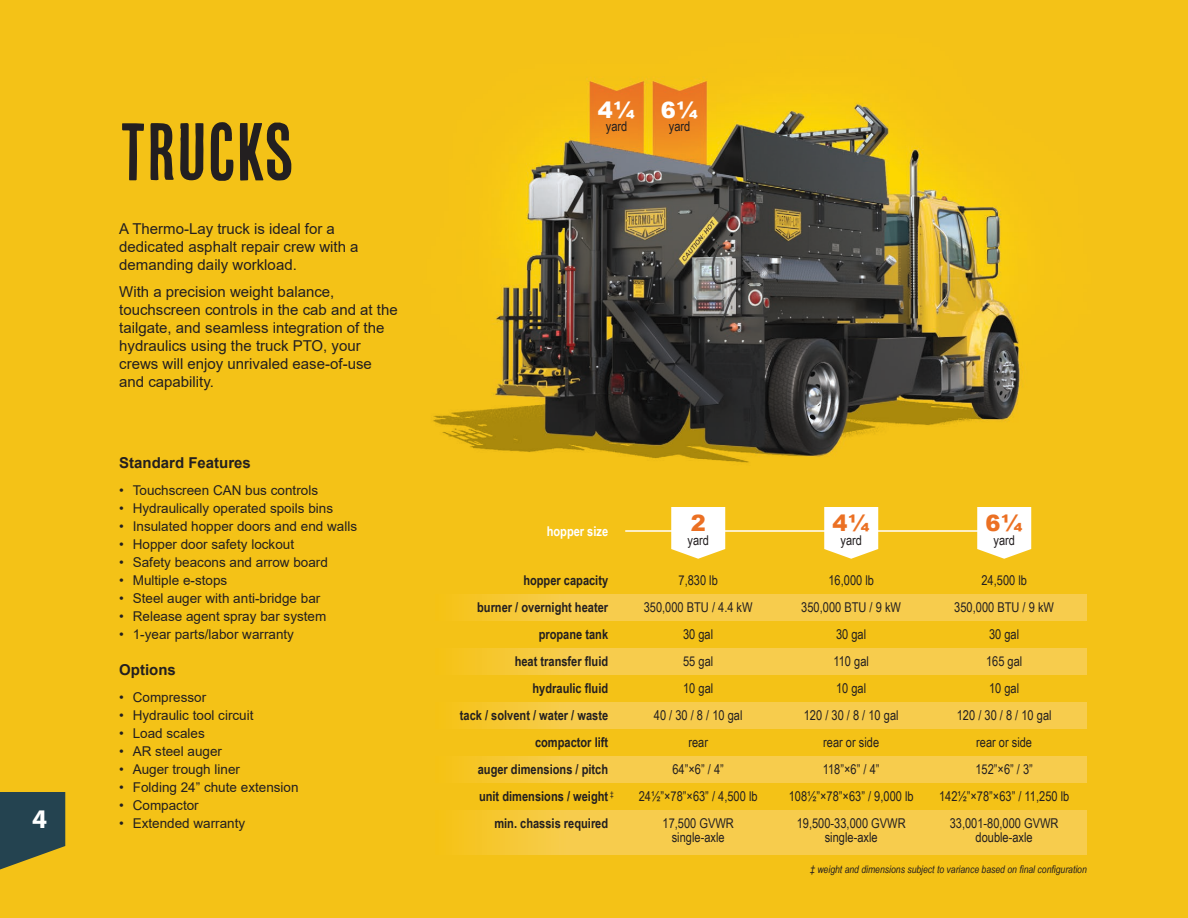
<style>
.page{position:relative;width:1188px;height:918px;background:#fff}
.page>*{position:absolute;margin:0;border:0;box-sizing:border-box;transform-origin:0 0}
.t1{font:81px "Cheap Pine Sans";color:#231f20}
.t2{font:700 27px "Myriad Pro";color:#fff}
.t3{font:900 22.5px "Arial";color:#eb7023}
.t4{font:900 22.5px "Arial";color:#fff}
.t5{font:15px/18px "Arial";color:#231f20}
.t6{font:700 15px "Arial";color:#231f20}
.t7{font:13.5px/13.5px "Arial Narrow";color:#231f20;text-align:center}
.t8{font:13.5px "Arial";color:#231f20}
.t9{font:700 13.5px "Arial Narrow";color:#231f20}
.t10{font:700 13.5px "Arial Narrow";color:#fff}
.t11{font:italic 10.5px "Arial Narrow";color:#231f20}
</style>
<div class="page">
<img style="left:0;top:0;width:1188px;height:918px">
<svg style="left:436px;top:594px;width:651px;height:27px;background:#f6cb47"></svg>
<svg style="left:436px;top:648px;width:651px;height:27px;background:#f6cb47"></svg>
<svg style="left:436px;top:702px;width:651px;height:27px;background:#f6cb47"></svg>
<svg style="left:436px;top:756px;width:651px;height:27px;background:#f6cb47"></svg>
<svg style="left:436px;top:810px;width:651px;height:45px;background:#f6cb47"></svg>
<hr style="left:626px;top:530px;width:382px;height:2px;background:#fff">
<svg style="left:671px;top:507px;width:54px;height:52px"></svg>
<svg style="left:824px;top:507px;width:54px;height:52px"></svg>
<svg style="left:977px;top:507px;width:54px;height:52px"></svg>
<svg style="left:0;top:792px;width:65px;height:78px;background:#445647"></svg>
<h2 class="t2" style="left:32px;top:801px;width:16px">4</h2>
<h1 class="t1" style="left:119px;top:108px;width:176px">TRUCKS</h1>
<p class="t5" style="left:119px;top:220px;width:241px">A Thermo-Lay truck is ideal for a dedicated asphalt repair crew with a demanding daily workload.</p>
<p class="t5" style="left:119px;top:283px;width:280px">With a precision weight balance, touchscreen controls in the cab and at the tailgate, and seamless integration of the hydraulics using the truck PTO, your crews will enjoy unrivaled ease-of-use and capability.</p>
<p class="t6" style="left:119px;top:452px;width:133px">Standard Features</p>
<p class="t8" style="left:119px;top:481px;width:200px">• Touchscreen CAN bus controls</p>
<p class="t8" style="left:119px;top:499px;width:215px">• Hydraulically operated spoils bins</p>
<p class="t8" style="left:119px;top:517px;width:239px">• Insulated hopper doors and end walls</p>
<p class="t8" style="left:119px;top:535px;width:176px">• Hopper door safety lockout</p>
<p class="t8" style="left:119px;top:553px;width:210px">• Safety beacons and arrow board</p>
<p class="t8" style="left:119px;top:571px;width:110px">• Multiple e-stops</p>
<p class="t8" style="left:119px;top:589px;width:203px">• Steel auger with anti-bridge bar</p>
<p class="t8" style="left:119px;top:607px;width:209px">• Release agent spray bar system</p>
<p class="t8" style="left:119px;top:625px;width:176px">• 1-year parts/labor warranty</p>
<p class="t6" style="left:119px;top:659px;width:58px">Options</p>
<p class="t8" style="left:119px;top:688px;width:89px">• Compressor</p>
<p class="t8" style="left:119px;top:706px;width:136px">• Hydraulic tool circuit</p>
<p class="t8" style="left:119px;top:724px;width:87px">• Load scales</p>
<p class="t8" style="left:119px;top:742px;width:104px">• AR steel auger</p>
<p class="t8" style="left:119px;top:760px;width:122px">• Auger trough liner</p>
<p class="t8" style="left:119px;top:778px;width:181px">• Folding 24” chute extension</p>
<p class="t8" style="left:119px;top:796px;width:81px">• Compactor</p>
<p class="t8" style="left:119px;top:814px;width:128px">• Extended warranty</p>
<h3 class="t4" style="left:598px;top:93px;width:39px">4¼</h3>
<p class="t7" style="left:606px;top:119px;width:23px">yard</p>
<h3 class="t4" style="left:661px;top:93px;width:39px">6¼</h3>
<p class="t7" style="left:669px;top:119px;width:23px">yard</p>
<p class="t10" style="left:547px;top:521px;width:63px">hopper size</p>
<h3 class="t3" style="left:691px;top:507px;width:17px">2</h3>
<p class="t7" style="left:687px;top:532px;width:23px">yard</p>
<h3 class="t3" style="left:832px;top:507px;width:39px">4¼</h3>
<p class="t7" style="left:840px;top:532px;width:23px">yard</p>
<h3 class="t3" style="left:985px;top:507px;width:39px">6¼</h3>
<p class="t7" style="left:993px;top:532px;width:23px">yard</p>
<p class="t9" style="left:523px;top:570px;width:86px">hopper capacity</p>
<p class="t7" style="left:679px;top:573px;width:41px">7,830 lb</p>
<p class="t7" style="left:828px;top:573px;width:47px">16,000 lb</p>
<p class="t7" style="left:981px;top:573px;width:47px">24,500 lb</p>
<p class="t9" style="left:477px;top:597px;width:133px">burner / overnight heater</p>
<p class="t7" style="left:644px;top:600px;width:110px">350,000 BTU / 4.4 kW</p>
<p class="t7" style="left:801px;top:600px;width:101px">350,000 BTU / 9 kW</p>
<p class="t7" style="left:954px;top:600px;width:101px">350,000 BTU / 9 kW</p>
<p class="t9" style="left:539px;top:624px;width:71px">propane tank</p>
<p class="t7" style="left:683px;top:627px;width:32px">30 gal</p>
<p class="t7" style="left:836px;top:627px;width:32px">30 gal</p>
<p class="t7" style="left:989px;top:627px;width:32px">30 gal</p>
<p class="t9" style="left:515px;top:651px;width:95px">heat transfer fluid</p>
<p class="t7" style="left:683px;top:654px;width:32px">55 gal</p>
<p class="t7" style="left:833px;top:654px;width:37px">110 gal</p>
<p class="t7" style="left:986px;top:654px;width:38px">165 gal</p>
<p class="t9" style="left:533px;top:678px;width:77px">hydraulic fluid</p>
<p class="t7" style="left:683px;top:681px;width:32px">10 gal</p>
<p class="t7" style="left:836px;top:681px;width:32px">10 gal</p>
<p class="t7" style="left:989px;top:681px;width:32px">10 gal</p>
<p class="t9" style="left:460px;top:705px;width:150px">tack / solvent / water / waste</p>
<p class="t7" style="left:654px;top:708px;width:90px">40 / 30 / 8 / 10 gal</p>
<p class="t9" style="left:535px;top:732px;width:75px">compactor lift</p>
<p class="t7" style="left:688px;top:735px;width:21px">rear</p>
<p class="t7" style="left:804px;top:701px;width:96px;line-height:27px">120 / 30 / 8 / 10 gal rear or side</p>
<p class="t7" style="left:957px;top:708px;width:96px">120 / 30 / 8 / 10 gal</p>
<p class="t7" style="left:976px;top:735px;width:57px">rear or side</p>
<p class="t9" style="left:478px;top:759px;width:132px">auger dimensions / pitch</p>
<p class="t7" style="left:672px;top:762px;width:53px">64”×6” / 4”</p>
<p class="t7" style="left:823px;top:762px;width:58px">118”×6” / 4”</p>
<p class="t7" style="left:975px;top:762px;width:59px">152”×6” / 3”</p>
<p class="t9" style="left:479px;top:786px;width:136px">unit dimensions / weight <sup>‡</sup></p>
<p class="t7" style="left:639px;top:789px;width:120px">24½”×78”×63” / 4,500 lb</p>
<p class="t9" style="left:494px;top:813px;width:115px">min. chassis required</p>
<p class="t7" style="left:663px;top:816px;width:73px">17,500 GVWR single-axle</p>
<p class="t7" style="left:789px;top:789px;width:126px">108½”×78”×63” / 9,000 lb</p>
<p class="t7" style="left:797px;top:816px;width:110px">19,500-33,000 GVWR single-axle</p>
<p class="t7" style="left:939px;top:789px;width:132px">142½”×78”×63” / 11,250 lb</p>
<p class="t7" style="left:950px;top:816px;width:110px">33,001-80,000 GVWR double-axle</p>
<p class="t11" style="left:810px;top:862px;width:278px">‡ weight and dimensions subject to variance based on final configuration</p>
</div>
